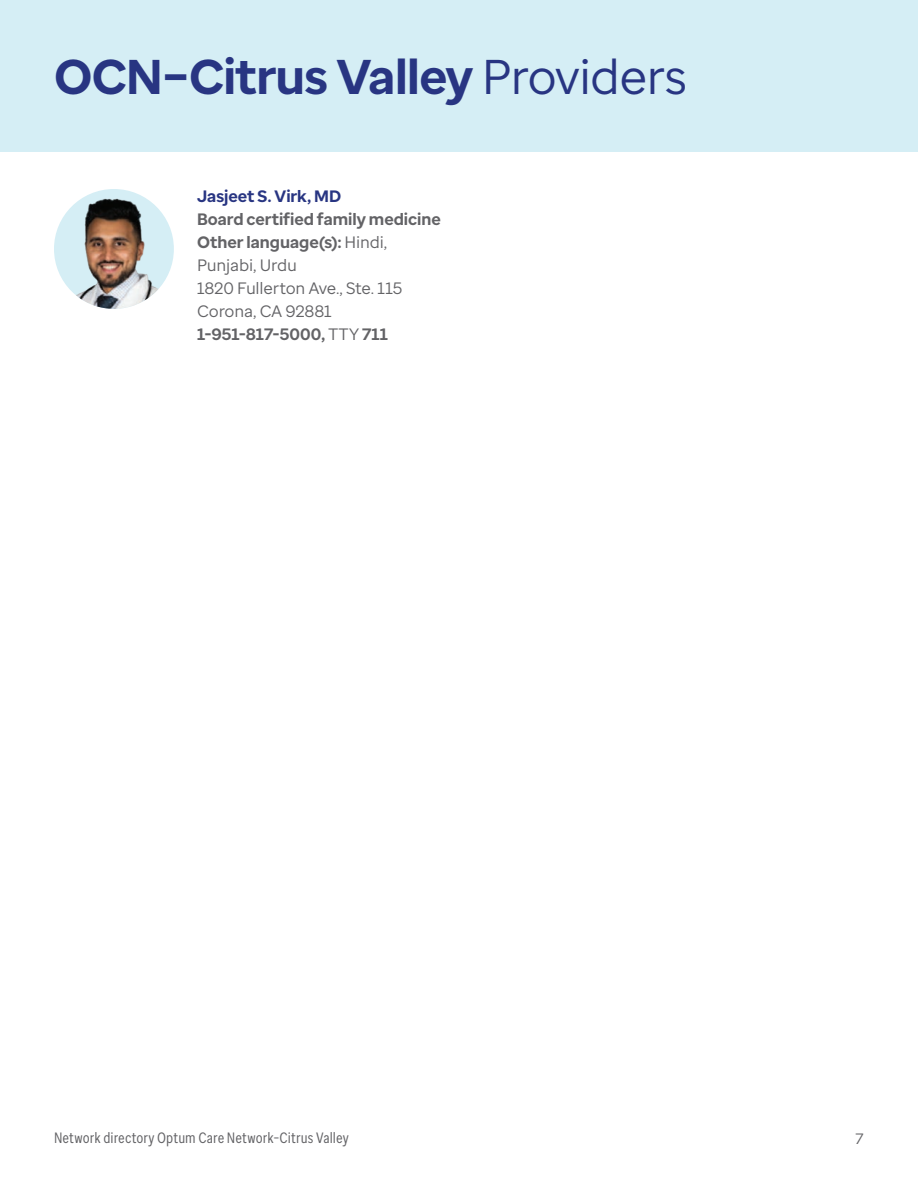
<style>
.page{position:relative;width:918px;height:1188px;background:#fff}
.page>*{position:absolute;margin:0;border:0;box-sizing:border-box;transform-origin:0 0}
.t1{font:700 48.75px "Optum Sans";letter-spacing:-.01em;color:#283582}
.t2{font:700 16.5px/23.1px "Optum Sans";color:#636366}
.t3{font:700 16.5px "Optum Sans";letter-spacing:-.005em;color:#283582}
.t4{font:15px "Optum Sans Cond";letter-spacing:.005em;color:#636366}
.t5{font:15px "Optum Sans";color:#636366}
.s1{font-weight:400}
</style>
<div class="page">
<div style="left:0;top:0;width:918px;height:152px;background:#d5eef5"></div>
<div style="left:54px;top:189px;width:120px;height:120px;background:#d5eef5;border-radius:50%"></div>
<img style="left:56px;top:196px;width:117px;height:113px">
<h1 class="t1" style="left:54px;top:45px;width:635px">OCN–Citrus Valley <span class="s1">Providers</span></h1>
<p class="t3" style="left:197px;top:185px;width:146px">Jasjeet S. Virk, MD</p>
<p class="t2" style="left:197px;top:207px;width:245px">Board certified family medicine<br>Other language(s): <span class="s1">Hindi,<br>Punjabi, Urdu<br>1820 Fullerton Ave., Ste. 115<br>Corona, CA 92881<br></span>1-951-817-5000, <span class="s1">TTY</span> 711</p>
<p class="t4" style="left:54px;top:1128px;width:296px">Network directory Optum Care Network–Citrus Valley</p>
<p class="t5" style="left:855px;top:1129px;width:10px">7</p>
</div>
